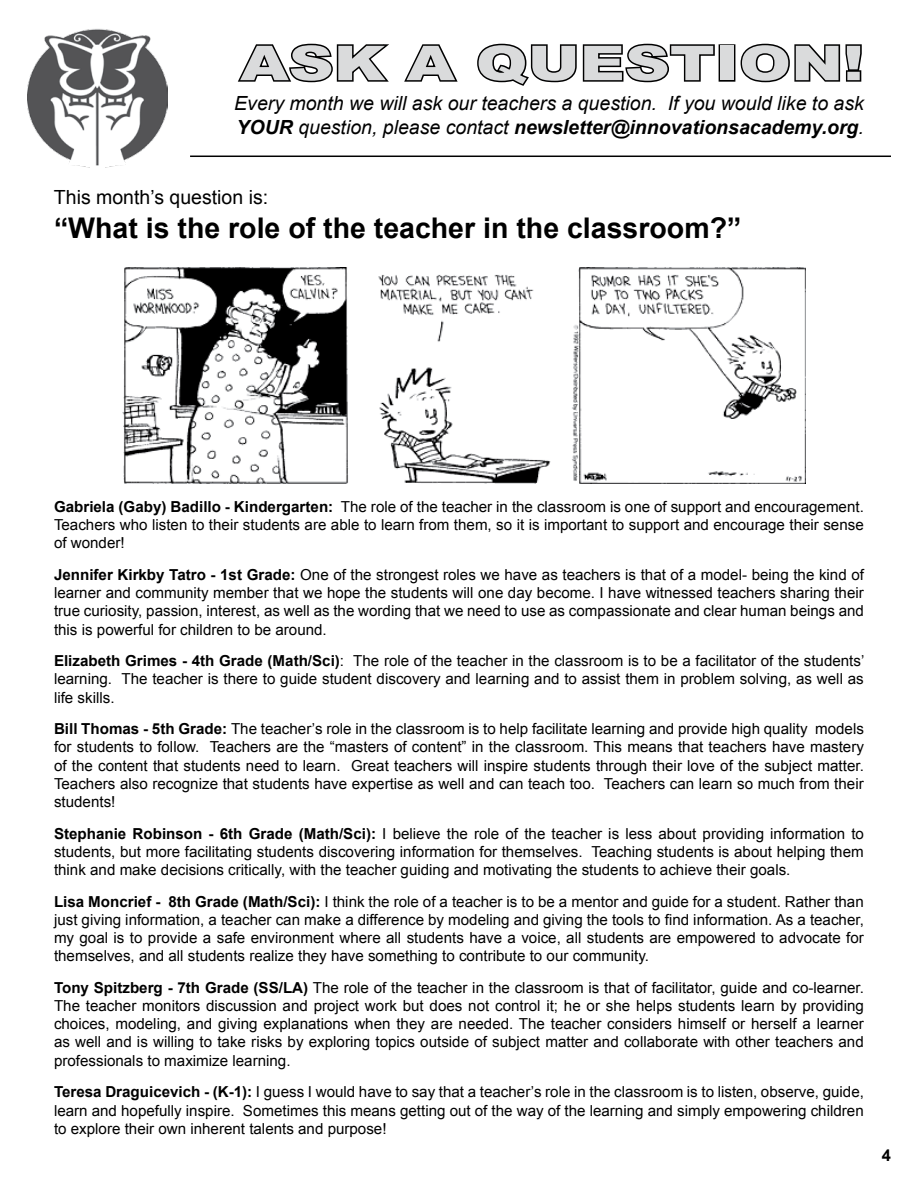
<style>
.page{position:relative;width:918px;height:1188px;background:#fff}
.page>*{position:absolute;margin:0;border:0;box-sizing:border-box;transform-origin:0 0}
.t1{font:900 48px "Arial";color:#dadbdc;scale:1.3 1}
.t2{font:700 28.5px "Arial";color:#000}
.t3{font:italic 19.5px/23.4px "Arial";color:#000}
.t4{font:19.5px "Arial";color:#000}
.t5{font:700 16.5px "Arial";color:#000}
.t6{font:15.15px/18.1px "Arial";color:#000;text-align:justify}
.s1{font-weight:700}
</style>
<div class="page">
<svg style="left:237px;top:43px;width:152px;height:40px"></svg>
<svg style="left:404px;top:44px;width:54px;height:38px"></svg>
<svg style="left:477px;top:43px;width:238px;height:43px"></svg>
<div style="left:719px;top:44px;width:16px;height:38px;border:3px solid #000"></div>
<svg style="left:740px;top:43px;width:122px;height:40px"></svg>
<img style="left:27px;top:29px;width:140px;height:138px">
<hr style="left:190px;top:156px;width:701px;height:1px;background:#000">
<img style="left:123px;top:268px;width:682px;height:216px">
<h1 class="t1" style="left:240px;top:28px;width:481px">ASK A QUESTION!</h1>
<p class="t3" style="left:234px;top:92px;width:631px">Every month we will ask our teachers a question. If you would like to ask<br><span class="s1">YOUR</span> question, please contact <span class="s1">newsletter@innovationsacademy.org</span>.</p>
<p class="t4" style="left:54px;top:184px;width:216px">This month’s question is:</p>
<h2 class="t2" style="left:54px;top:209px;width:689px">“What is the role of the teacher in the classroom?”</h2>
<p class="t6" style="left:54px;top:498px;width:811px"><span class="s1">Gabriela (Gaby) Badillo - Kindergarten:</span> The role of the teacher in the classroom is one of support and encouragement.<br>Teachers who listen to their students are able to learn from them, so it is important to support and encourage their sense of wonder!</p>
<p class="t6" style="left:54px;top:566px;width:812px"><span class="s1">Jennifer Kirkby Tatro - 1st Grade:</span> One of the strongest roles we have as teachers is that of a model- being the kind of learner and community member that we hope the students will one day become. I have witnessed teachers sharing their true curiosity, passion, interest, as well as the wording that we need to use as compassionate and clear human beings and this is powerful for children to be around.</p>
<p class="t6" style="left:54px;top:652px;width:812px"><span class="s1">Elizabeth Grimes - 4th Grade (Math/Sci)</span>: The role of the teacher in the classroom is to be a facilitator of the students’ learning. The teacher is there to guide student discovery and learning and to assist them in problem solving, as well as life skills.</p>
<p class="t6" style="left:54px;top:720px;width:811px"><span class="s1">Bill Thomas - 5th Grade:</span> The teacher’s role in the classroom is to help facilitate learning and provide high quality models for students to follow. Teachers are the “masters of content” in the classroom. This means that teachers have mastery of the content that students need to learn. Great teachers will inspire students through their love of the subject matter.<br>Teachers also recognize that students have expertise as well and can teach too. Teachers can learn so much from their students!</p>
<p class="t6" style="left:54px;top:824px;width:812px"><span class="s1">Stephanie Robinson - 6th Grade (Math/Sci):</span> I believe the role of the teacher is less about providing information to students, but more facilitating students discovering information for themselves. Teaching students is about helping them think and make decisions critically, with the teacher guiding and motivating the students to achieve their goals.</p>
<p class="t6" style="left:54px;top:892px;width:811px"><span class="s1">Lisa Moncrief - 8th Grade (Math/Sci):</span> I think the role of a teacher is to be a mentor and guide for a student. Rather than just giving information, a teacher can make a difference by modeling and giving the tools to find information. As a teacher, my goal is to provide a safe environment where all students have a voice, all students are empowered to advocate for themselves, and all students realize they have something to contribute to our community.</p>
<p class="t6" style="left:54px;top:979px;width:812px"><span class="s1">Tony Spitzberg - 7th Grade (SS/LA)</span> The role of the teacher in the classroom is that of facilitator, guide and co-learner.<br>The teacher monitors discussion and project work but does not control it; he or she helps students learn by providing choices, modeling, and giving explanations when they are needed. The teacher considers himself or herself a learner as well and is willing to take risks by exploring topics outside of subject matter and collaborate with other teachers and professionals to maximize learning.</p>
<p class="t6" style="left:54px;top:1083px;width:811px"><span class="s1">Teresa Draguicevich - (K-1):</span> I guess I would have to say that a teacher’s role in the classroom is to listen, observe, guide, learn and hopefully inspire. Sometimes this means getting out of the way of the learning and simply empowering children to explore their own inherent talents and purpose!</p>
<p class="t5" style="left:882px;top:1144px;width:11px">4</p>
</div>
